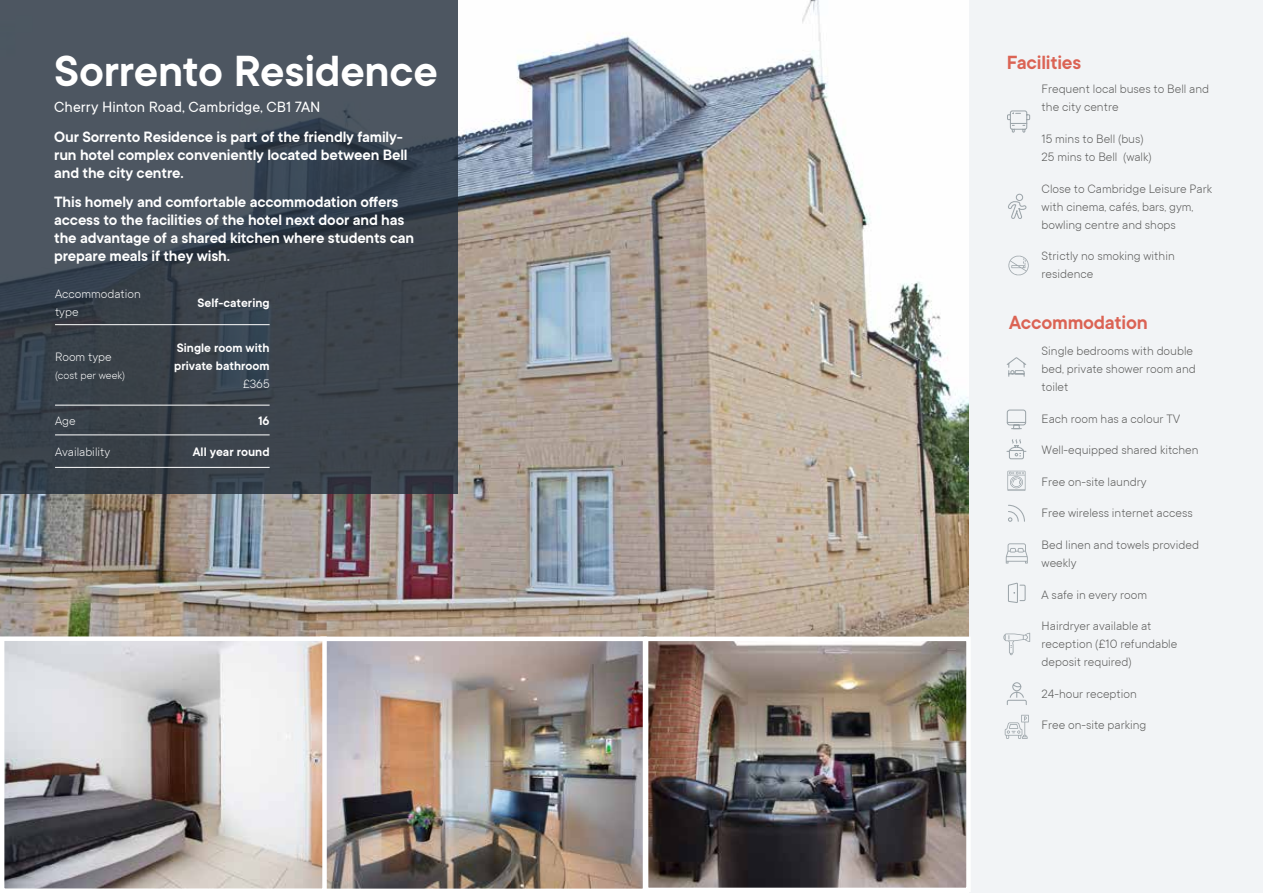
<style>
.page{position:relative;width:1263px;height:893px;background:#fff}
.page>*{position:absolute;margin:0;border:0;box-sizing:border-box;transform-origin:0 0}
.t1{font:600 48px "TT Commons";letter-spacing:-.005em;color:#fff}
.t2{font:600 21px "TT Commons";letter-spacing:-.01em;color:#db6354}
.t3{font:600 16.5px/18px "TT Commons";letter-spacing:-.01em;color:#fff}
.t4{font:16.5px "TT Commons";color:#fff}
.t5{font:300 13.5px/18px "TT Commons";color:#575756}
.t6{font:600 13.5px/18px "TT Commons";color:#fff}
.t7{font:300 13.5px/18px "TT Commons";color:#fff}
.t8{font:300 12px "TT Commons";color:#fff}
</style>
<div class="page">
<img style="left:0;top:0;width:969px;height:637px">
<svg style="left:0;top:0;width:458px;height:493px"></svg>
<div style="left:969px;top:0;width:294px;height:893px;background:#f2f4f6"></div>
<hr style="left:55px;top:467px;width:93px;height:1px;background:#fff">
<hr style="left:148px;top:467px;width:122px;height:1px;background:#fff">
<hr style="left:55px;top:324px;width:93px;height:1px;background:#fff">
<hr style="left:148px;top:324px;width:122px;height:1px;background:#fff">
<hr style="left:55px;top:405px;width:93px;height:1px;background:#fff">
<hr style="left:148px;top:405px;width:122px;height:1px;background:#fff">
<hr style="left:55px;top:434px;width:93px;height:1px;background:#fff">
<hr style="left:148px;top:434px;width:122px;height:1px;background:#fff">
<img style="left:5px;top:641px;width:961px;height:247px">
<div style="left:320px;top:637px;width:327px;height:256px;border:4px solid #fff"></div>
<div style="left:0;top:636px;width:327px;height:257px;border:4px solid #fff"></div>
<div style="left:644px;top:637px;width:327px;height:255px;border:4px solid #fff"></div>
<svg style="left:1007px;top:110px;width:24px;height:23px"></svg>
<svg style="left:1008px;top:193px;width:19px;height:26px"></svg>
<svg style="left:1008px;top:504px;width:17px;height:18px"></svg>
<svg style="left:1006px;top:439px;width:21px;height:21px"></svg>
<svg style="left:1006px;top:357px;width:21px;height:20px"></svg>
<svg style="left:1008px;top:582px;width:18px;height:21px"></svg>
<svg style="left:1007px;top:471px;width:18px;height:20px"></svg>
<svg style="left:1006px;top:409px;width:21px;height:21px"></svg>
<svg style="left:1006px;top:543px;width:22px;height:20px"></svg>
<svg style="left:1003px;top:633px;width:27px;height:22px"></svg>
<svg style="left:1006px;top:682px;width:21px;height:23px"></svg>
<svg style="left:1005px;top:715px;width:24px;height:24px"></svg>
<svg style="left:1008px;top:255px;width:21px;height:21px"></svg>
<h1 class="t1" style="left:54px;top:44px;width:385px">Sorrento Residence</h1>
<p class="t4" style="left:54px;top:98px;width:268px">Cherry Hinton Road, Cambridge, CB1 7AN</p>
<p class="t3" style="left:54px;top:129px;width:355px">Our Sorrento Residence is part of the friendly family&shy;run hotel complex conveniently located between Bell and the city centre.</p>
<p class="t3" style="left:54px;top:193px;width:361px">This homely and comfortable accommodation offers access to the facilities of the hotel next door and has the advantage of a shared kitchen where students can prepare meals if they wish.</p>
<p class="t7" style="left:55px;top:285px;width:87px">Accommodation type</p>
<p class="t6" style="left:197px;top:294px;width:74px">Self-catering</p>
<p class="t7" style="left:55px;top:347px;width:58px">Room type</p>
<p class="t8" style="left:55px;top:368px;width:72px">(cost per week)</p>
<p class="t6" style="left:174px;top:339px;width:97px">Single room with private bathroom</p>
<p class="t7" style="left:243px;top:374px;width:28px">£365</p>
<p class="t7" style="left:55px;top:411px;width:22px">Age</p>
<p class="t6" style="left:258px;top:412px;width:13px">16</p>
<p class="t7" style="left:55px;top:443px;width:57px">Availability</p>
<p class="t6" style="left:193px;top:443px;width:78px">All year round</p>
<h2 class="t2" style="left:1007px;top:51px;width:76px">Facilities</h2>
<p class="t5" style="left:1042px;top:80px;width:169px">Frequent local buses to Bell and the city centre</p>
<p class="t5" style="left:1042px;top:130px;width:112px">15 mins to Bell (bus)<br>25 mins to Bell (walk)</p>
<p class="t5" style="left:1042px;top:179px;width:172px">Close to Cambridge Leisure Park with cinema, cafés, bars, gym, bowling centre and shops</p>
<p class="t5" style="left:1042px;top:247px;width:135px">Strictly no smoking within residence</p>
<h2 class="t2" style="left:1009px;top:311px;width:140px">Accommodation</h2>
<p class="t5" style="left:1042px;top:342px;width:156px">Single bedrooms with double bed, private shower room and toilet</p>
<p class="t5" style="left:1042px;top:409px;width:140px">Each room has a colour TV</p>
<p class="t5" style="left:1042px;top:441px;width:158px">Well-equipped shared kitchen</p>
<p class="t5" style="left:1042px;top:473px;width:106px">Free on-site laundry</p>
<p class="t5" style="left:1042px;top:504px;width:153px">Free wireless internet access</p>
<p class="t5" style="left:1042px;top:536px;width:159px">Bed linen and towels provided weekly</p>
<p class="t5" style="left:1042px;top:585px;width:107px">A safe in every room</p>
<p class="t5" style="left:1042px;top:617px;width:137px">Hairdryer available at reception (£10 refundable deposit required)</p>
<p class="t5" style="left:1042px;top:685px;width:97px">24-hour reception</p>
<p class="t5" style="left:1042px;top:716px;width:106px">Free on-site parking</p>
</div>
